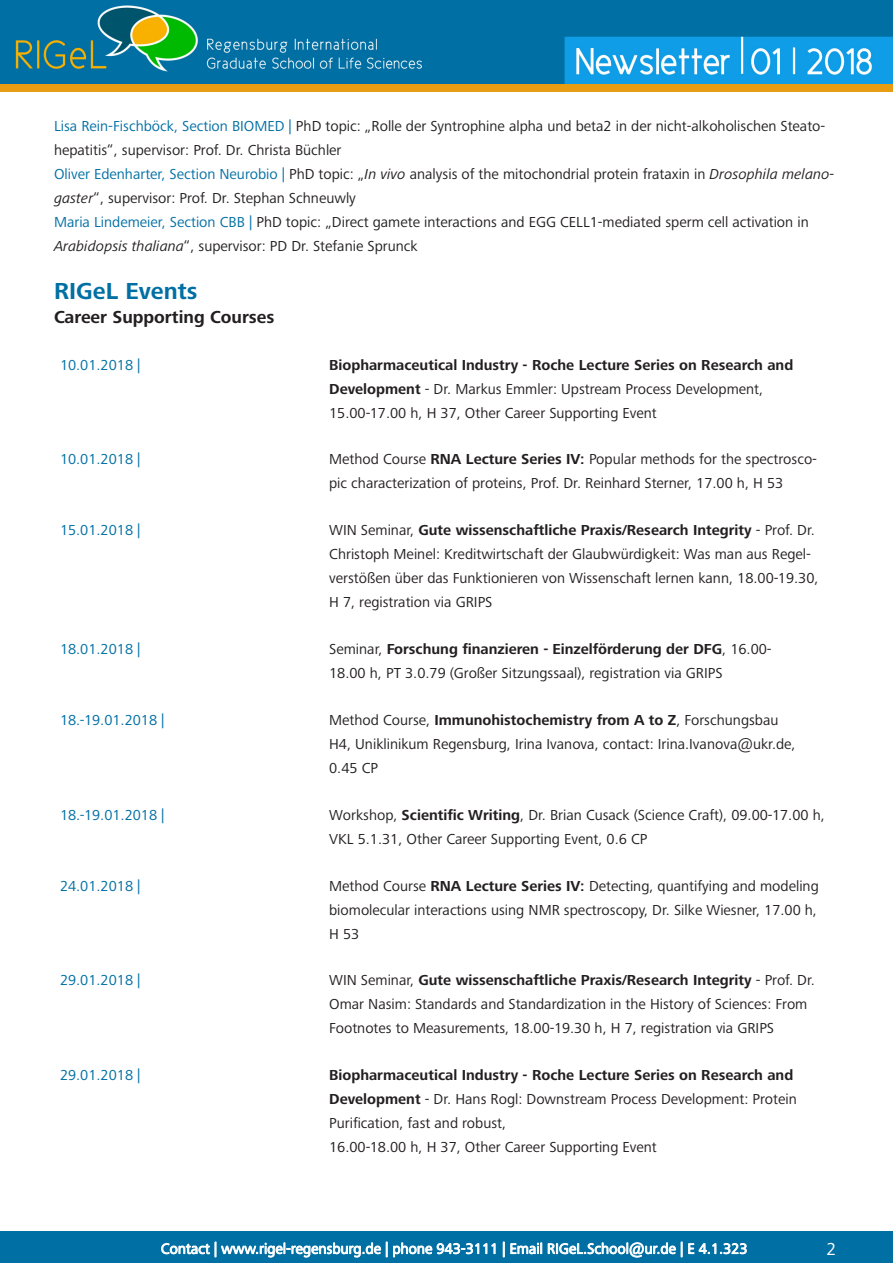
<style>
.page{position:relative;width:893px;height:1263px;background:#fff}
.page>*{position:absolute;margin:0;border:0;box-sizing:border-box;transform-origin:0 0}
.t1{font:700 24px "Frutiger Next LTW1 G";color:#006fa4}
.t2{font:700 18px "Frutiger Next LTW1 G";color:#231f20}
.t3{font:18px "Frutiger Next LTW1 G";color:#fff}
.t4{font:15px/24px "Frutiger Next LTW1 G";color:#231f20}
.t5{font:15px "Frutiger Next LTW1 G";color:#006fa4}
.t6{font:15px "Frutiger Next LTW1 G";color:#fff}
.s1{color:#006fa4}
.s2{font-style:italic}
.s3{font-weight:700}
</style>
<div class="page">
<div style="left:0;top:1231px;width:893px;height:32px;background:#006fa4"></div>
<svg style="left:161px;top:1242px;width:226px;height:16px"></svg>
<svg style="left:393px;top:1242px;width:103px;height:15px"></svg>
<svg style="left:503px;top:1242px;width:1px;height:15px"></svg>
<svg style="left:510px;top:1242px;width:172px;height:16px"></svg>
<svg style="left:688px;top:1243px;width:59px;height:11px"></svg>
<img style="left:0;top:0;width:893px;height:91px">
<p class="t4" style="left:54px;top:114px;width:782px"><span class="s1">Lisa Rein-Fischböck, Section BIOMED |</span> PhD topic: „Rolle der Syntrophine alpha und beta2 in der nicht-alkoholischen Steato&shy;hepatitis“, supervisor: Prof. Dr. Christa Büchler<br><span class="s1">Oliver Edenharter, Section Neurobio |</span> PhD topic: „<span class="s2">In vivo</span> analysis of the mitochondrial protein frataxin in <span class="s2">Drosophila melano&shy;gaster</span>“, supervisor: Prof. Dr. Stephan Schneuwly<br><span class="s1">Maria Lindemeier, Section CBB |</span> PhD topic: „Direct gamete interactions and EGG CELL1-mediated sperm cell activation in <span class="s2">Arabidopsis thaliana</span>“, supervisor: PD Dr. Stefanie Sprunck</p>
<h1 class="t1" style="left:54px;top:277px;width:145px">RIGeL Events</h1>
<p class="t2" style="left:54px;top:306px;width:222px">Career Supporting Courses</p>
<p class="t5" style="left:60px;top:356px;width:82px">10.01.2018 |</p>
<p class="t4" style="left:329px;top:353px;width:466px"><span class="s3">Biopharmaceutical Industry - Roche Lecture Series on Research and<br>Development</span> - Dr. Markus Emmler: Upstream Process Development,<br>15.00-17.00 h, H 37, Other Career Supporting Event</p>
<p class="t5" style="left:60px;top:451px;width:82px">10.01.2018 |</p>
<p class="t4" style="left:329px;top:448px;width:489px">Method Course <span class="s3">RNA Lecture Series IV:</span> Popular methods for the spectrosco&shy;pic characterization of proteins, Prof. Dr. Reinhard Sterner, 17.00 h, H 53</p>
<p class="t5" style="left:60px;top:522px;width:82px">15.01.2018 |</p>
<p class="t4" style="left:329px;top:519px;width:491px">WIN Seminar, <span class="s3">Gute wissenschaftliche Praxis/Research Integrity</span> - Prof. Dr.<br>Christoph Meinel: Kreditwirtschaft der Glaubwürdigkeit: Was man aus Regel&shy;verstößen über das Funktionieren von Wissenschaft lernen kann, 18.00-19.30, H 7, registration via GRIPS</p>
<p class="t5" style="left:60px;top:640px;width:82px">18.01.2018 |</p>
<p class="t4" style="left:329px;top:637px;width:444px">Seminar, <span class="s3">Forschung finanzieren - Einzelförderung der DFG</span>, 16.00-<br>18.00 h, PT 3.0.79 (Großer Sitzungssaal), registration via GRIPS</p>
<p class="t5" style="left:60px;top:711px;width:106px">18.-19.01.2018 |</p>
<p class="t4" style="left:329px;top:708px;width:468px">Method Course, <span class="s3">Immunohistochemistry from A to Z</span>, Forschungsbau<br>H4, Uniklinikum Regensburg, Irina Ivanova, contact: Irina.Ivanova@ukr.de,<br>0.45 CP</p>
<p class="t5" style="left:60px;top:806px;width:106px">18.-19.01.2018 |</p>
<p class="t4" style="left:329px;top:803px;width:497px">Workshop, <span class="s3">Scientific Writing</span>, Dr. Brian Cusack (Science Craft), 09.00-17.00 h,<br>VKL 5.1.31, Other Career Supporting Event, 0.6 CP</p>
<p class="t5" style="left:60px;top:877px;width:82px">24.01.2018 |</p>
<p class="t4" style="left:329px;top:874px;width:491px">Method Course <span class="s3">RNA Lecture Series IV:</span> Detecting, quantifying and modeling biomolecular interactions using NMR spectroscopy, Dr. Silke Wiesner, 17.00 h,<br>H 53</p>
<p class="t5" style="left:60px;top:972px;width:82px">29.01.2018 |</p>
<p class="t4" style="left:329px;top:969px;width:487px">WIN Seminar, <span class="s3">Gute wissenschaftliche Praxis/Research Integrity</span> - Prof. Dr.<br>Omar Nasim: Standards and Standardization in the History of Sciences: From<br>Footnotes to Measurements, 18.00-19.30 h, H 7, registration via GRIPS</p>
<p class="t5" style="left:60px;top:1066px;width:82px">29.01.2018 |</p>
<p class="t4" style="left:329px;top:1064px;width:469px"><span class="s3">Biopharmaceutical Industry - Roche Lecture Series on Research and Development</span> - Dr. Hans Rogl: Downstream Process Development: Protein Purification, fast and robust,<br>16.00-18.00 h, H 37, Other Career Supporting Event</p>
<p class="t6" style="left:161px;top:1240px;width:588px">Contact | www.rigel-regensburg.de | phone 943-3111 | Email RIGeL.School@ur.de | E 4.1.323</p>
<p class="t3" style="left:826px;top:1239px;width:11px">2</p>
</div>
